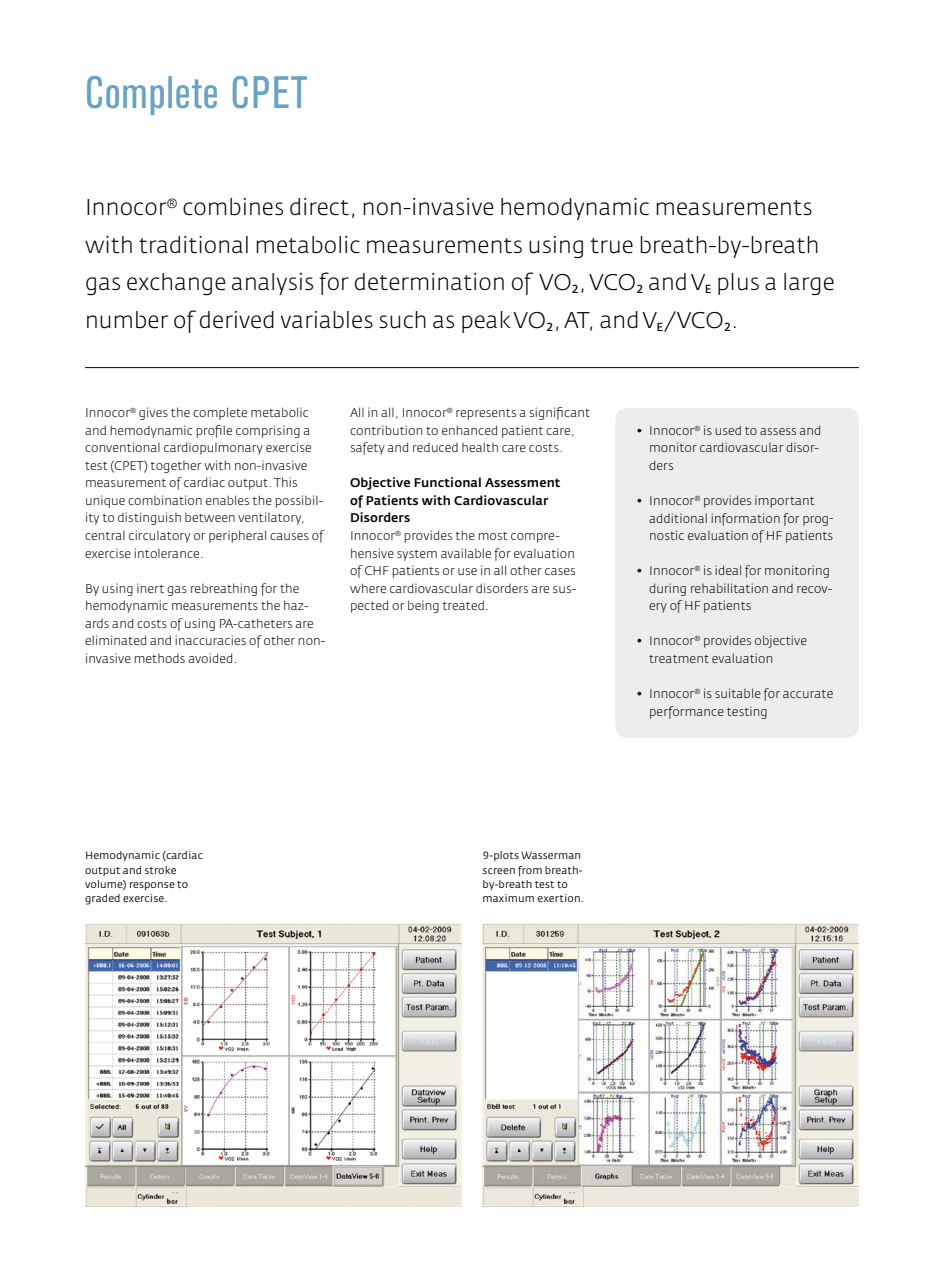
<style>
.page{position:relative;width:944px;height:1263px;background:#fff}
.page>*{position:absolute;margin:0;border:0;box-sizing:border-box;transform-origin:0 0}
.t1{font:condensed 45px "Akzidenz Grotesk BE";letter-spacing:.02em;color:#69a2c2}
.t2{font:22.5px/37.5px "Fedra Sans Light TF";letter-spacing:.01em;color:#000}
.t3{font:12.45px/17.5px "Fedra Sans Light TF";letter-spacing:.01em;color:#000}
.t4{font:500 12.45px/17.5px "Fedra Sans";letter-spacing:.01em;color:#000}
.t5{font:10.5px/14.2px "Fedra Sans Book TF";letter-spacing:.01em;color:#000}
.s1{font-family:"Fedra Sans Light Expert";font-size:26.55px}
</style>
<div class="page">
<div style="left:615px;top:408px;width:244px;height:330px;background:#ededed;border-radius:13px"></div>
<img style="left:85px;top:924px;width:376px;height:282px">
<img style="left:483px;top:924px;width:376px;height:282px">
<hr style="left:85px;top:367px;width:774px;height:1px;background:#000">
<h1 class="t1" style="left:85px;top:67px;width:224px">Complete CPET</h1>
<p class="t2" style="left:85px;top:189px;width:751px">Innocor<sup>®</sup> combines direct, non-invasive hemodynamic measurements with traditional metabolic measurements using true breath-by-breath gas exchange analysis for determination of VO<span class="s1">@</span>, VCO<span class="s1">@</span> and V<sub>E</sub> plus a large number of derived variables such as peak VO<span class="s1">@</span>, AT, and V<sub>E</sub>/VCO<span class="s1">@</span>.</p>
<p class="t3" style="left:85px;top:404px;width:240px">Innocor<sup>®</sup> gives the complete metabolic and hemodynamic profile comprising a conventional cardiopulmonary exercise test (CPET) together with non-invasive measurement of cardiac output. This unique combination enables the possibil&shy;ity to distinguish between ventilatory, central circulatory or peripheral causes of exercise intolerance.</p>
<p class="t3" style="left:85px;top:580px;width:242px">By using inert gas rebreathing for the hemodynamic measurements the haz&shy;ards and costs of using PA-catheters are eliminated and inaccuracies of other non&shy;invasive methods avoided.</p>
<p class="t3" style="left:350px;top:404px;width:241px">All in all, Innocor<sup>®</sup> represents a significant contribution to enhanced patient care, safety and reduced health care costs.</p>
<p class="t4" style="left:350px;top:474px;width:212px">Objective Functional Assessment of Patients with Cardiovascular<br>Disorders</p>
<p class="t3" style="left:350px;top:527px;width:228px">Innocor<sup>®</sup> provides the most compre&shy;hensive system available for evaluation of CHF patients or use in all other cases where cardiovascular disorders are sus&shy;pected or being treated.</p>
<p class="t3" style="left:649px;top:422px;width:174px;text-indent:-13px">• Innocor<sup>®</sup> is used to assess and monitor cardiovascular disor&shy;ders</p>
<p class="t3" style="left:649px;top:492px;width:186px;text-indent:-13px">• Innocor<sup>®</sup> provides important additional information for prog&shy;nostic evaluation of HF patients</p>
<p class="t3" style="left:649px;top:562px;width:185px;text-indent:-13px">• Innocor<sup>®</sup> is ideal for monitoring during rehabilitation and recov&shy;ery of HF patients</p>
<p class="t3" style="left:649px;top:632px;width:159px;text-indent:-13px">• Innocor<sup>®</sup> provides objective treatment evaluation</p>
<p class="t3" style="left:649px;top:685px;width:186px;text-indent:-13px">• Innocor<sup>®</sup> is suitable for accurate performance testing</p>
<p class="t5" style="left:85px;top:849px;width:120px">Hemodynamic (cardiac output and stroke volume) response to graded exercise.</p>
<p class="t5" style="left:483px;top:849px;width:101px">9-plots Wasserman screen from breath&shy;by-breath test to maximum exertion.</p>
</div>
